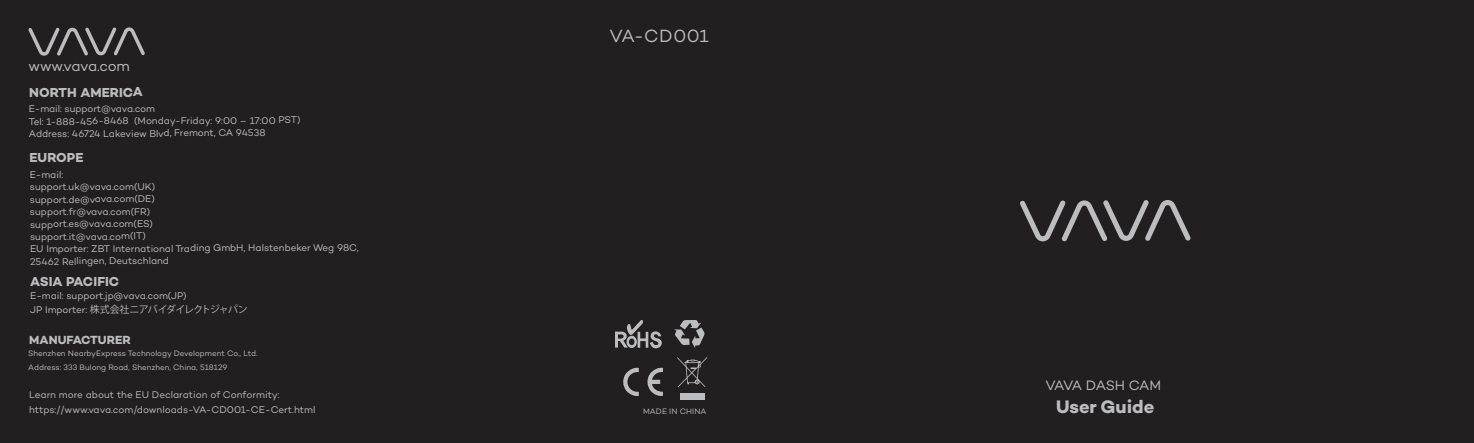
<style>
.page{position:relative;width:1474px;height:443px;background:#fff}
.page>*{position:absolute;margin:0;border:0;box-sizing:border-box;transform-origin:0 0}
.t1{font:700 18.4px "Campton";letter-spacing:-.005em;color:#bcbdc0}
.t2{font:18px "Campton";letter-spacing:.025em;color:#bcbdc0}
.t3{font:14.8px "Campton";letter-spacing:-.02em;color:#bcbdc0}
.t4{font:13.8px "Campton";letter-spacing:-.045em;color:#bcbdc0}
.t5{font:700 13.2px "Campton";color:#bcbdc0}
.t6{font:700 12px "Campton";letter-spacing:.005em;color:#bcbdc0}
.t7{font:9.8px/12.2px "Campton";letter-spacing:-.01em;color:#bcbdc0}
.t8{font:9.8px "Koz Go Pr 6 N";letter-spacing:-.065em;color:#bcbdc0}
.t9{font:8px/14.6px "Campton";color:#bcbdc0}
.s1{font-family:"Campton"}
</style>
<div class="page">
<div style="left:736px;top:1px;width:737px;height:441px;background:#231f20"></div>
<svg style="left:1020px;top:200px;width:170px;height:41px"></svg>
<div style="left:0;top:0;width:737px;height:442px;background:#231f20"></div>
<svg style="left:28px;top:27px;width:117px;height:29px"></svg>
<svg style="left:674px;top:320px;width:31px;height:28px"></svg>
<svg style="left:615px;top:320px;width:46px;height:28px"></svg>
<svg style="left:647px;top:367px;width:16px;height:29px"></svg>
<svg style="left:623px;top:367px;width:15px;height:29px"></svg>
<div style="left:679px;top:393px;width:25px;height:6px;background:#bcbdc0"></div>
<svg style="left:677px;top:357px;width:30px;height:30px"></svg>
<h3 class="t3" style="left:28px;top:57px;width:103px">www.vava.com</h3>
<p class="t7" style="left:29px;top:102px;width:273px">E-mail: support@vava.com<br>Tel: 1-888-456-8468 (Monday-Friday: 9:00 – 17:00 PST)<br>Address: 46724 Lakeview Blvd, Fremont, CA 94538</p>
<h3 class="t5" style="left:29px;top:84px;width:115px">NORTH AMERICA</h3>
<h3 class="t5" style="left:30px;top:149px;width:55px">EUROPE</h3>
<p class="t7" style="left:30px;top:168px;width:330px">E-mail:<br>support.uk@vava.com(UK)<br>support.de@vava.com(DE)<br>support.fr@vava.com(FR)<br>support.es@vava.com(ES)<br>support.it@vava.com(IT)<br>EU Importer: ZBT International Trading GmbH, Halstenbeker Weg 98C,</p>
<p class="t7" style="left:30px;top:254px;width:140px">25462 Rellingen, Deutschland</p>
<h3 class="t5" style="left:30px;top:272px;width:91px">ASIA PACIFIC</h3>
<p class="t7" style="left:30px;top:288px;width:158px">E-mail: support.jp@vava.com(JP)</p>
<p class="t8" style="left:30px;top:304px;width:219px"><span class="s1">JP Importer:</span> 株式会社ニアバイダイレクトジャパン</p>
<p class="t9" style="left:28px;top:345px;width:231px">Shenzhen NearbyExpress Technology Development Co., Ltd.<br>Address: 333 Bulong Road, Shenzhen, China, 518129</p>
<p class="t6" style="left:29px;top:331px;width:103px">MANUFACTURER</p>
<p class="t7" style="left:29px;top:386px;width:288px;line-height:15.2px">Learn more about the EU Declaration of Conformity: https://www.vava.com/downloads-VA-CD001-CE-Cert.html</p>
<h2 class="t2" style="left:609px;top:25px;width:101px">VA-CD001</h2>
<p class="t9" style="left:643px;top:403px;width:65px">MADE IN CHINA</p>
<h3 class="t4" style="left:1045px;top:376px;width:117px">VAVA DASH CAM</h3>
<h1 class="t1" style="left:1056px;top:394px;width:99px">User Guide</h1>
</div>
